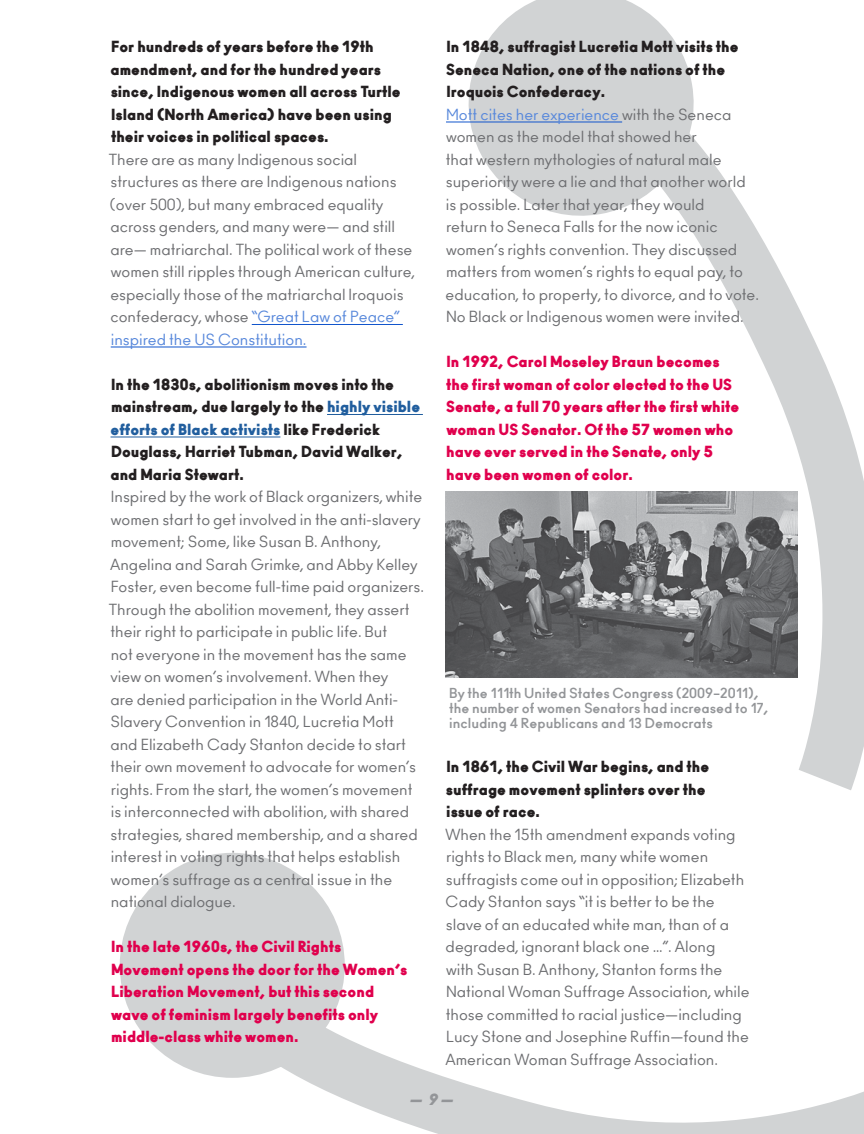
<style>
.page{position:relative;width:864px;height:1134px;background:#fff}
.page>*{position:absolute;margin:0;border:0;box-sizing:border-box;transform-origin:0 0}
.t1{font:15px/22.5px "Ano";color:#6d6e71}
.t2{font:900 15px/22.5px "Ano";color:#231f20}
.t3{font:900 15px/22.5px "Ano";color:#e0004d}
.t4{font:italic 900 15px "Ano";color:#939598}
.t5{font:700 13.5px/15px "Ano";color:#939598}
.s1{color:#5888db}
.s2{color:#215e9e}
.s3{font-weight:900;color:#231f20}
</style>
<div class="page">
<svg style="left:182px;top:922px;width:682px;height:212px"></svg>
<div style="left:120px;top:853px;width:225px;height:225px;background:#d1d3d4;border-radius:50%"></div>
<svg style="left:525px;top:150px;width:339px;height:640px"></svg>
<svg style="left:460px;top:0;width:243px;height:225px;fill:#d1d3d4"></svg>
<hr style="left:252px;top:324px;width:151px;height:1px;background:#15c">
<hr style="left:111px;top:347px;width:196px;height:1px;background:#15c">
<hr style="left:327px;top:414px;width:96px;height:1px;background:#215e9e">
<hr style="left:111px;top:437px;width:169px;height:1px;background:#215e9e">
<hr style="left:446px;top:122px;width:176px;height:1px;background:#15c">
<img style="left:445px;top:491px;width:353px;height:186px">
<p class="t2" style="left:111px;top:36px;width:292px">For hundreds of years before the 19th amendment, and for the hundred years since, Indigenous women all across Turtle Island (North America) have been using their voices in political spaces.</p>
<p class="t1" style="left:109px;top:149px;width:308px">There are as many Indigenous social structures as there are Indigenous nations (over 500), but many embraced equality across genders, and many were— and still are— matriarchal. The political work of these women still ripples through American culture, especially those of the matriarchal Iroquois confederacy, whose <span class="s1">“Great Law of Peace” inspired the US Constitution.</span></p>
<p class="t2" style="left:111px;top:373px;width:311px">In the 1830s, abolitionism moves into the mainstream, due largely to the <span class="s2">highly visible efforts of Black activists</span> like Frederick Douglass, Harriet Tubman, David Walker, and Maria Stewart.</p>
<p class="t1" style="left:109px;top:486px;width:317px">Inspired by the work of Black organizers, white women start to get involved in the anti-slavery movement; Some, like Susan B. Anthony, Angelina and Sarah Grimke, and Abby Kelley Foster, even become full-time paid organizers.<br>Through the abolition movement, they assert their right to participate in public life. But<br>not everyone in the movement has the same view on women’s involvement. When they<br>are denied participation in the World Anti-Slavery Convention in 1840, Lucretia Mott<br>and Elizabeth Cady Stanton decide to start their own movement to advocate for women’s rights. From the start, the women’s movement is interconnected with abolition, with shared strategies, shared membership, and a shared interest in voting rights that helps establish women’s suffrage as a central issue in the national dialogue.</p>
<p class="t3" style="left:111px;top:936px;width:298px">In the late 1960s, the Civil Rights Movement opens the door for the Women’s Liberation Movement, but this second wave of feminism largely benefits only middle-class white women.</p>
<p class="t1" style="left:446px;top:36px;width:315px"><span class="s3">In 1848, suffragist Lucretia Mott visits the Seneca Nation, one of the nations of the Iroquois Confederacy.<br></span><span class="s1">Mott cites her experience</span> with the Seneca women as the model that showed her<br>that western mythologies of natural male superiority were a lie and that another world is possible. Later that year, they would<br>return to Seneca Falls for the now iconic women’s rights convention. They discussed matters from women’s rights to equal pay, to education, to property, to divorce, and to vote.<br>No Black or Indigenous women were invited.</p>
<p class="t3" style="left:446px;top:351px;width:295px">In 1992, Carol Moseley Braun becomes the first woman of color elected to the US Senate, a full 70 years after the first white woman US Senator. Of the 57 women who have ever served in the Senate, only 5 have been women of color.</p>
<p class="t5" style="left:449px;top:686px;width:320px">By the 111th United States Congress (2009–2011), the number of women Senators had increased to 17, including 4 Republicans and 13 Democrats</p>
<p class="t2" style="left:446px;top:756px;width:265px">In 1861, the Civil War begins, and the suffrage movement splinters over the issue of race.</p>
<p class="t1" style="left:445px;top:824px;width:306px">When the 15th amendment expands voting rights to Black men, many white women suffragists come out in opposition; Elizabeth Cady Stanton says “it is better to be the slave of an educated white man, than of a degraded, ignorant black one …”. Along<br>with Susan B. Anthony, Stanton forms the National Woman Suffrage Association, while those committed to racial justice—including Lucy Stone and Josephine Ruffin—found the American Woman Suffrage Association.</p>
<p class="t4" style="left:410px;top:1090px;width:45px">— 9 —</p>
</div>
